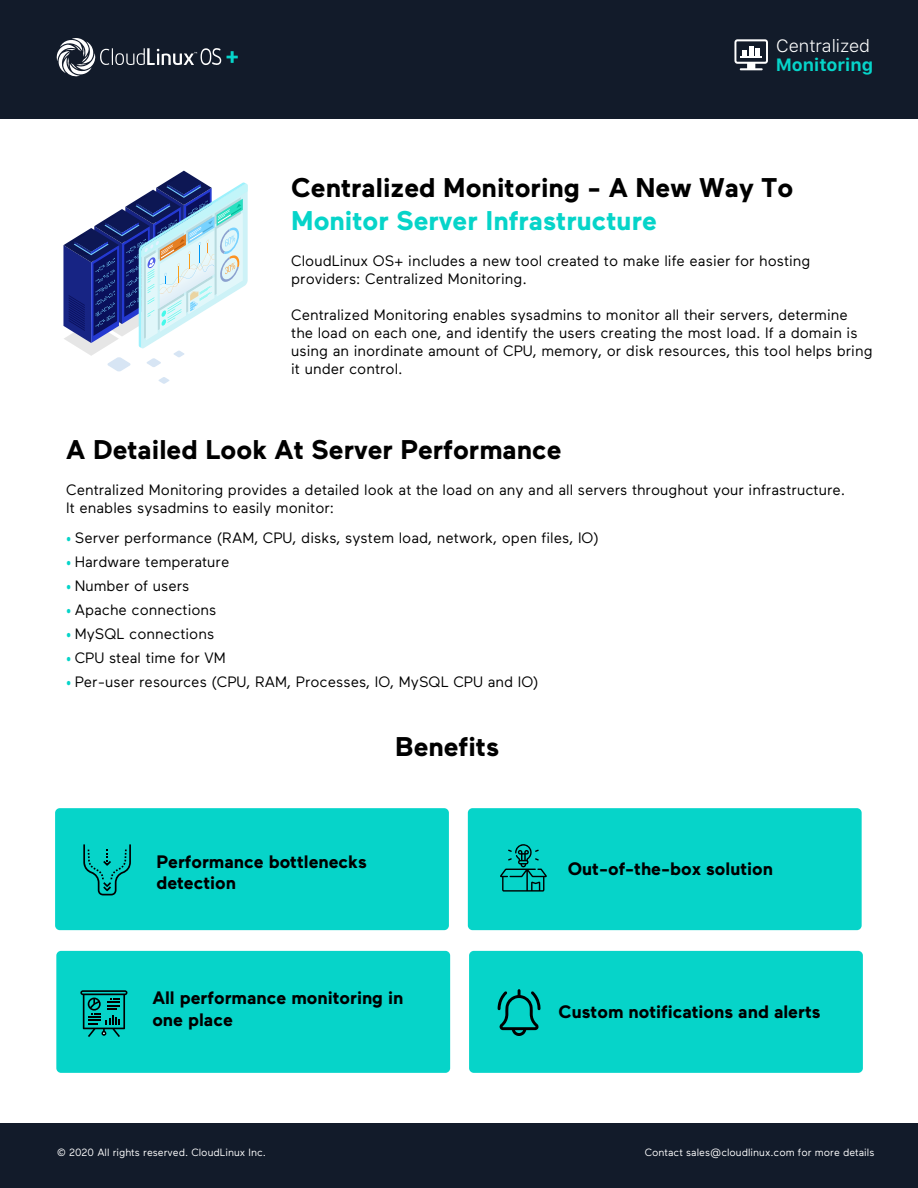
<style>
.page{position:relative;width:918px;height:1188px;background:#fff}
.page>*{position:absolute;margin:0;border:0;box-sizing:border-box;transform-origin:0 0}
.t1{font:700 27px "Maax";color:#000}
.t2{font:700 27px "Maax";color:#06d4c9}
.t3{font:700 18px/21.6px "Maax";color:#000}
.t4{font:300 17.7px "SFUI Text";color:#fff}
.t5{font:700 17.7px "SFUI Text";color:#06d4c9}
.t6{font:15px/18px "Maax";color:#000}
.t7{font:10.5px "Maax";color:#fff}
.s1{font-weight:700;color:#06d4c9}
</style>
<div class="page">
<div style="left:0;top:0;width:918px;height:119px;background:#121b2a"></div>
<div style="left:55px;top:808px;width:394px;height:122px;background:#06d4c9;border-radius:5px"></div>
<div style="left:0;top:1123px;width:918px;height:65px;background:#121b2a"></div>
<svg style="left:56px;top:38px;width:165px;height:39px"></svg>
<svg style="left:227px;top:51px;width:11px;height:12px"></svg>
<svg style="left:734px;top:39px;width:34px;height:31px"></svg>
<hr style="left:749px;top:46px;width:4px;height:10px;background:#fff">
<div style="left:755px;top:48px;width:5px;height:8px;background:#fff"></div>
<svg style="left:63px;top:171px;width:185px;height:213px"></svg>
<div style="left:56px;top:951px;width:394px;height:122px;background:#06d4c9;border-radius:5px"></div>
<div style="left:468px;top:808px;width:394px;height:122px;background:#06d4c9;border-radius:5px"></div>
<div style="left:469px;top:951px;width:394px;height:122px;background:#06d4c9;border-radius:5px"></div>
<svg style="left:83px;top:844px;width:48px;height:51px"></svg>
<svg style="left:498px;top:989px;width:42px;height:47px"></svg>
<svg style="left:500px;top:844px;width:47px;height:48px"></svg>
<svg style="left:80px;top:990px;width:48px;height:47px"></svg>
<p class="t4" style="left:776px;top:34px;width:95px">Centralized</p>
<p class="t5" style="left:776px;top:51px;width:99px">Monitoring</p>
<h1 class="t1" style="left:291px;top:173px;width:504px">Centralized Monitoring - A New Way To</h1>
<h1 class="t2" style="left:291px;top:206px;width:367px">Monitor Server Infrastructure</h1>
<p class="t6" style="left:291px;top:252px;width:521px">CloudLinux OS+ includes a new tool created to make life easier for hosting providers: Centralized Monitoring.</p>
<p class="t6" style="left:291px;top:306px;width:583px">Centralized Monitoring enables sysadmins to monitor all their servers, determine the load on each one, and identify the users creating the most load. If a domain is using an inordinate amount of CPU, memory, or disk resources, this tool helps bring it under control.</p>
<h1 class="t1" style="left:66px;top:435px;width:497px">A Detailed Look At Server Performance</h1>
<p class="t6" style="left:66px;top:481px;width:781px">Centralized Monitoring provides a detailed look at the load on any and all servers throughout your infrastructure.<br>It enables sysadmins to easily monitor:</p>
<p class="t6" style="left:66px;top:529px;width:534px"><span class="s1">•</span> Server performance (RAM, CPU, disks, system load, network, open files, IO)</p>
<p class="t6" style="left:66px;top:553px;width:165px"><span class="s1">•</span> Hardware temperature</p>
<p class="t6" style="left:66px;top:577px;width:125px"><span class="s1">•</span> Number of users</p>
<p class="t6" style="left:66px;top:601px;width:152px"><span class="s1">•</span> Apache connections</p>
<p class="t6" style="left:66px;top:625px;width:150px"><span class="s1">•</span> MySQL connections</p>
<p class="t6" style="left:66px;top:649px;width:161px"><span class="s1">•</span> CPU steal time for VM</p>
<p class="t6" style="left:66px;top:673px;width:474px"><span class="s1">•</span> Per-user resources (CPU, RAM, Processes, IO, MySQL CPU and IO)</p>
<h1 class="t1" style="left:395px;top:732px;width:106px">Benefits</h1>
<p class="t3" style="left:156px;top:851px;width:212px">Performance bottlenecks detection</p>
<p class="t3" style="left:152px;top:988px;width:253px">All performance monitoring in one place</p>
<p class="t3" style="left:568px;top:858px;width:207px">Out-of-the-box solution</p>
<p class="t3" style="left:559px;top:1001px;width:263px">Custom notifications and alerts</p>
<p class="t7" style="left:57px;top:1147px;width:210px">© 2020 All rights reserved. CloudLinux Inc.</p>
<p class="t7" style="left:645px;top:1147px;width:231px">Contact sales@cloudlinux.com for more details</p>
</div>
